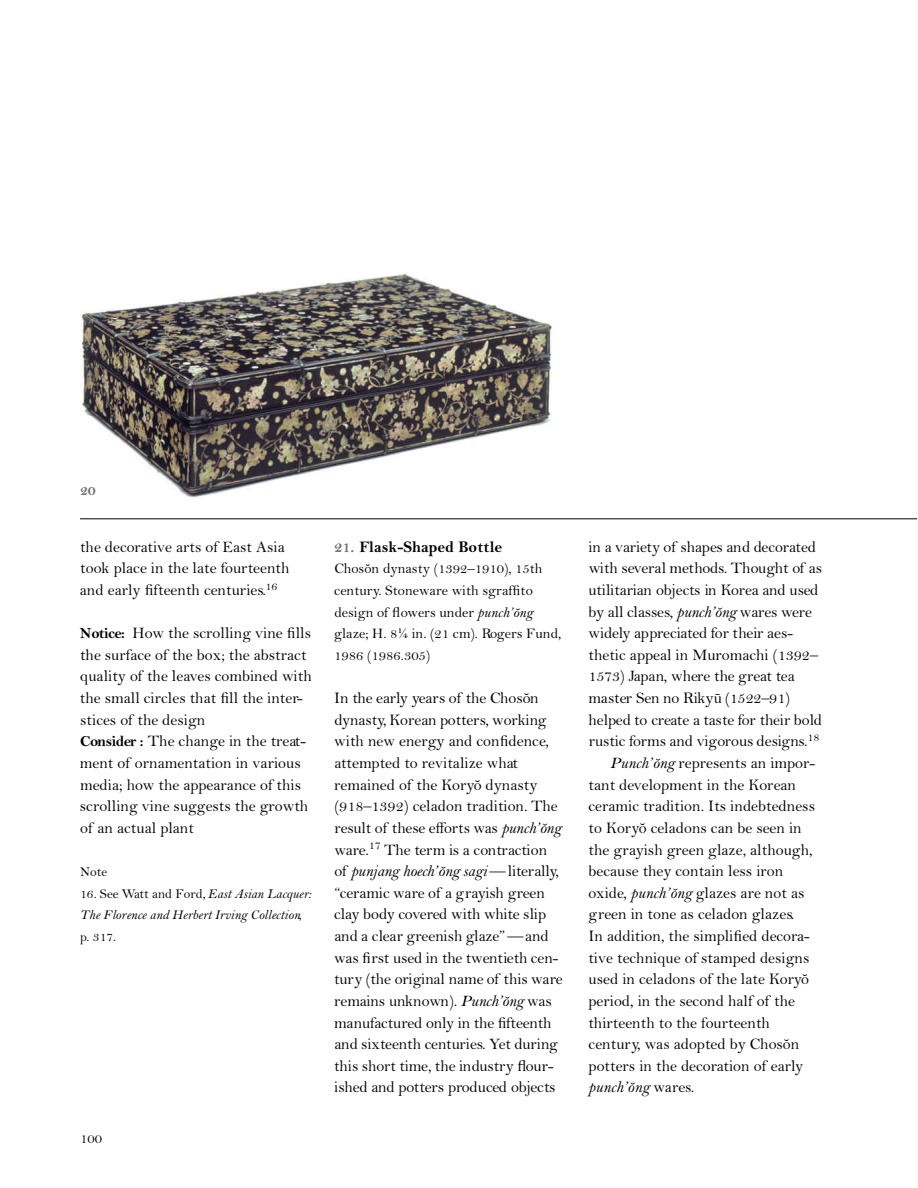
<style>
.page{position:relative;width:918px;height:1188px;background:#fff}
.page>*{position:absolute;margin:0;border:0;box-sizing:border-box;transform-origin:0 0}
.t1{font:16.2px/21.6px "Bell M Tdia";color:#000}
.t2{font:16.2px "Bell M Tdia";letter-spacing:-.025em;color:#000}
.t3{font:700 16.2px "Bell M Tdia";color:#000}
.t4{font:italic 16.2px "Bell M Tdia";color:#000}
.t5{font:700 15px "Bell";color:#737373}
.t6{font:14.7px/21.6px "Bell M Tdia";color:#000}
.t7{font:14.7px "Bell";color:#000}
.t8{font:italic 13.5px/21.6px "Bell M Tdia";color:#000}
.t9{font:13.5px "Bell M Tdia";color:#000}
.s1{font-family:"Bell";font-weight:700;font-size:15.3px}
.s2{font-style:normal}
.s3{font-family:"Bell";color:#737373}
.s4{font-style:italic}
</style>
<div class="page">
<hr style="left:80px;top:519px;width:837px;height:1px;background:#000">
<img style="left:81px;top:272px;width:471px;height:226px">
<p class="t5" style="left:80px;top:485px;width:16px">20</p>
<p class="t1" style="left:80px;top:537px;width:211px">the decorative arts of East Asia took place in the late fourteenth and early fifteenth centuries.<sup>16</sup></p>
<p class="t1" style="left:80px;top:624px;width:233px"><span class="s1">Notice:</span> How the scrolling vine fills the surface of the box; the abstract quality of the leaves combined with the small circles that fill the inter&shy;stices of the design<br><span class="s1">Consider :</span> The change in the treat&shy;ment of ornamentation in various media; how the appearance of this scrolling vine suggests the growth of an actual plant</p>
<p class="t9" style="left:80px;top:866px;width:29px">Note</p>
<p class="t8" style="left:80px;top:884px;width:233px"><span class="s2">16. See Watt and Ford,</span> East Asian Lacquer:<br>The Florence and Herbert Irving Collection<span class="s2">, p. 317.</span></p>
<p class="t7" style="left:80px;top:1133px;width:23px">100</p>
<p class="t3" style="left:334px;top:540px;width:170px"><span class="s3">21.</span> Flask-Shaped Bottle</p>
<p class="t6" style="left:334px;top:559px;width:229px">Chosôn dynasty (1392–1910), 15th century. Stoneware with sgraffito design of flowers under <span class="s4">punch’ông </span>glaze; H. 8å in. (21 cm). Rogers Fund,<br>1986 (1986.305)</p>
<p class="t1" style="left:334px;top:688px;width:230px">In the early ye a rs of the Chosôn<br>dy n a s t y, Korean potters, working with new energy and confidence, attempted to revitalize what remained of the Koryô dynasty (918–1392) celadon tradition. T h e result of these effo rts was <span class="s4">p u n ch ’ ô n g </span>w a r e.<sup>1</sup> <sup>7</sup> The term is a contraction<br>o f <span class="s4">punjang hoech’ông sag i</span>—l i t e ra l ly, “ c e ramic ware of a grayish gr e e n<br>c l ay body covered with white slip and a clear greenish glaze” —a n d was first used in the twentieth cen&shy;t u ry (the original name of this ware remains unknown). <span class="s4">P u n ch ’ ô n g</span> w a s manufactured only in the fif t e e n t h and sixteenth centuries. Yet during this short time, the industry flo u r&shy;ished and potters produced objects</p>
<p class="t1" style="left:588px;top:537px;width:229px">in a variety of shapes and decorat e d</p>
<p class="t1" style="left:589px;top:559px;width:235px">with seve ral methods. Thought of a s</p>
<p class="t2" style="left:589px;top:584px;width:231px">utilitarian objects in Korea and used</p>
<p class="t2" style="left:588px;top:605px;width:225px">by all classes, <span class="s4">p u n ch ’ ô n g</span> wares we r e</p>
<p class="t2" style="left:589px;top:627px;width:206px">w i d e ly appreciated for their aes-</p>
<p class="t1" style="left:589px;top:645px;width:231px">thetic appeal in Muromachi (1392–</p>
<p class="t1" style="left:588px;top:667px;width:208px">1573) Japan, where the gr e at tea</p>
<p class="t1" style="left:589px;top:688px;width:203px">master Sen no Rikyú (1522–91)</p>
<p class="t1" style="left:588px;top:710px;width:235px">helped to create a taste for their bold</p>
<p class="t1" style="left:589px;top:732px;width:232px">rustic fo rms and vigorous designs.<sup>1</sup> <sup>8</sup></p>
<p class="t1" style="left:610px;top:753px;width:206px"><span class="s4">Punch’ông</span> represents an impor-</p>
<p class="t1" style="left:589px;top:775px;width:209px">tant development in the Korean</p>
<p class="t1" style="left:589px;top:796px;width:228px">ceramic tradition. Its indebtedness</p>
<p class="t1" style="left:589px;top:818px;width:215px">to Koryô celadons can be seen in</p>
<p class="t1" style="left:588px;top:840px;width:226px">the grayish green glaze, although,</p>
<p class="t1" style="left:588px;top:861px;width:197px">because they contain less iron</p>
<p class="t1" style="left:589px;top:883px;width:217px">oxide, <span class="s4">punch’ông</span> glazes are not as</p>
<p class="t1" style="left:589px;top:904px;width:207px">green in tone as celadon glazes.</p>
<p class="t1" style="left:589px;top:926px;width:223px">In addition, the simplified decora-</p>
<p class="t1" style="left:588px;top:948px;width:223px">tive technique of stamped designs</p>
<p class="t1" style="left:589px;top:969px;width:222px">used in celadons of the late Koryô</p>
<p class="t1" style="left:588px;top:991px;width:208px">period, in the second half of the</p>
<p class="t1" style="left:588px;top:1013px;width:183px">thirteenth to the fourteenth</p>
<p class="t1" style="left:589px;top:1034px;width:212px">century, was adopted by Chosôn</p>
<p class="t1" style="left:589px;top:1056px;width:216px">potters in the decoration of early</p>
<p class="t4" style="left:589px;top:1081px;width:107px">punch’ông <span class="s2">wares.</span></p>
</div>
